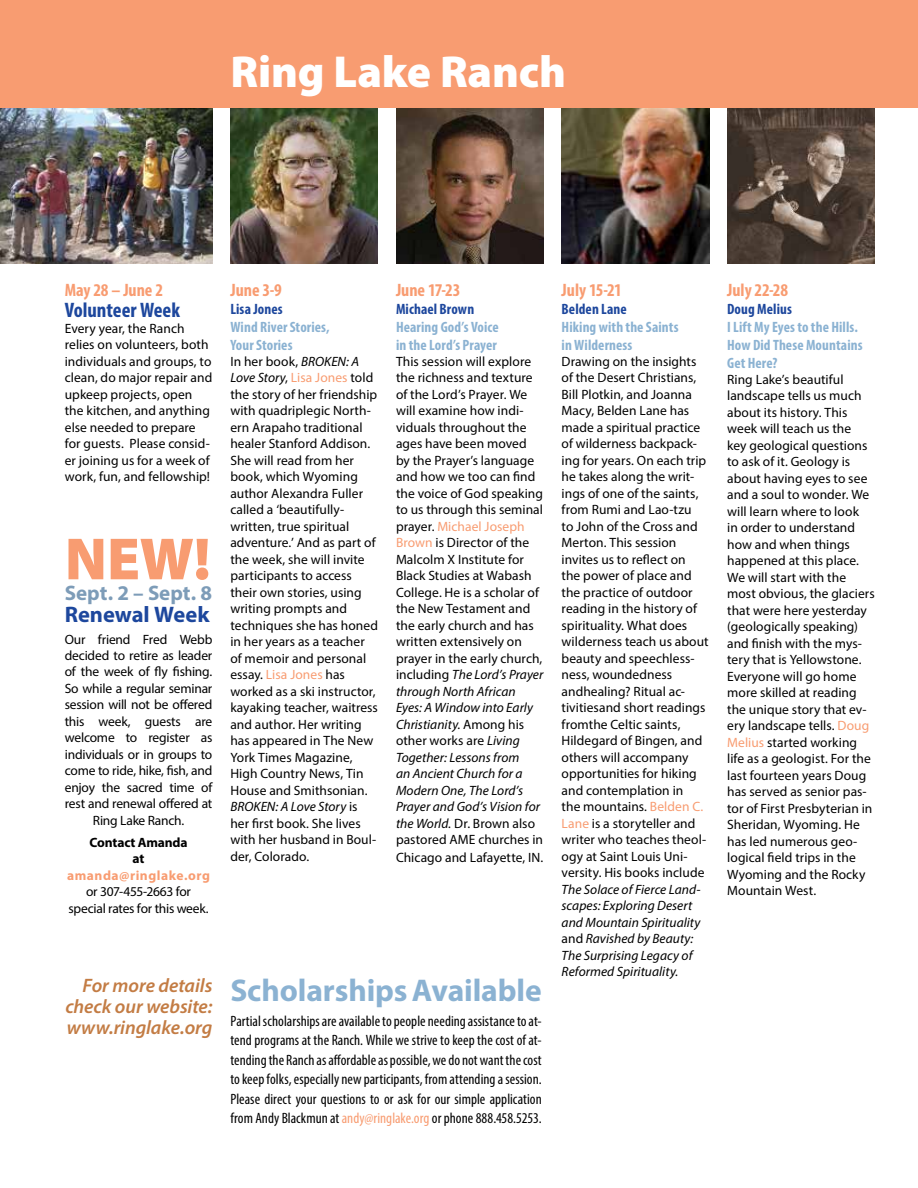
<style>
.page{position:relative;width:918px;height:1188px;background:#fff}
.page>*{position:absolute;margin:0;border:0;box-sizing:border-box;transform-origin:0 0}
.t1{font:900 60px "Myriad Pro";color:#f89c71}
.t2{font:900 45px "Myriad Pro";letter-spacing:-.005em;color:#fff}
.t3{font:700 36px "Myriad Pro";letter-spacing:-.005em;color:#fff}
.t4{font:700 31.5px "Myriad Pro";letter-spacing:-.005em;color:#8bb2d2}
.t5{font:700 22.5px "Myriad Pro";letter-spacing:-.005em;color:#1d479d}
.t6{font:700 condensed 21px "Myriad Pro";color:#1d479d}
.t7{font:700 21px "Myriad Pro";color:#7d9cb8}
.t8{font:italic 600 19.5px/21px "Myriad Pro";letter-spacing:-.005em;color:#c37c44;text-align:justify}
.t9{font:700 condensed 18px "Myriad Pro";color:#f89c71}
.t10{font:condensed 15px/19.5px "Myriad Pro";letter-spacing:.005em;color:#000;text-align:justify}
.t11{font:700 condensed 15px/18px "Myriad Pro";letter-spacing:.005em;color:#8bb2d2}
.t12{font:700 condensed 15px "Myriad Pro";letter-spacing:.005em;color:#1d479d}
.t13{font:13.5px/16.5px "Myriad Pro";letter-spacing:.005em;color:#000}
.t14{font:13.5px/16.5px "Myriad Pro";letter-spacing:-.015em;color:#000;text-align:center}
.t15{font:italic 13.5px/16.5px "Myriad Pro";letter-spacing:.005em;color:#000}
.t16{font:13.5px/16.5px "Myriad Pro";letter-spacing:-.02em;color:#000;text-align:center}
.t17{font:700 13.5px "Myriad Pro";letter-spacing:.04em;color:#f89c71}
.t18{font:700 13.5px/16.5px "Myriad Pro";letter-spacing:-.01em;color:#000;text-align:center}
.s1{font-style:italic}
.s2{color:#f89c71}
.s3{font-style:normal}
</style>
<div class="page">
<img style="left:230px;top:108px;width:148px;height:156px">
<img style="left:727px;top:108px;width:148px;height:156px">
<img style="left:396px;top:108px;width:148px;height:156px">
<img style="left:0;top:108px;width:212px;height:156px">
<img style="left:562px;top:108px;width:147px;height:156px">
<div style="left:0;top:0;width:918px;height:108px;background:#f89c71"></div>
<h3 class="t3" style="left:230px;top:35px;width:262px">Ring Lake Ranch</h3>
<h2 class="t2" style="left:230px;top:42px;width:337px">Ring Lake Ranch</h2>
<h3 class="t9" style="left:65px;top:278px;width:100px">May 28 – June 2</h3>
<h3 class="t6" style="left:65px;top:296px;width:117px">Volunteer Week</h3>
<p class="t13" style="left:65px;top:320px;width:149px">Every year, the Ranch relies on volunteers, both individuals and groups, to clean, do major repair and upkeep projects, open the kitchen, and anything else needed to prepare for guests. Please consid&shy;er joining us for a week of work, fun, and fellowship!</p>
<h1 class="t1" style="left:65px;top:519px;width:147px">NEW!</h1>
<h3 class="t7" style="left:65px;top:579px;width:149px">Sept. 2 – Sept. 8</h3>
<h3 class="t5" style="left:65px;top:599px;width:146px">Renewal Week</h3>
<p class="t14" style="left:65px;top:631px;width:149px">Our friend Fred Webb decided to retire as leader of the week of fly fishing.<br>So while a regular seminar session will not be offered this week, guests are welcome to register as individuals or in groups to come to ride, hike, fish, and enjoy the sacred time of rest and renewal offered at<br>Ring Lake Ranch.</p>
<p class="t18" style="left:90px;top:834px;width:100px">Contact Amanda at</p>
<p class="t17" style="left:67px;top:867px;width:144px">amanda@ringlake.org</p>
<p class="t16" style="left:68px;top:883px;width:142px">or 307-455-2663 for special rates for this week.</p>
<h3 class="t9" style="left:230px;top:278px;width:53px">June 3-9</h3>
<p class="t12" style="left:230px;top:299px;width:54px">Lisa Jones</p>
<p class="t11" style="left:230px;top:317px;width:101px">Wind River Stories,<br>Your Stories</p>
<p class="t13" style="left:230px;top:353px;width:149px">In her book, <span class="s1">BROKEN: A<br>Love Story</span>, <span class="s2">Lisa Jones</span> told the story of her friendship with quadriplegic North&shy;ern Arapaho traditional healer Stanford Addison.<br>She will read from her book, which Wyoming author Alexandra Fuller called a ‘beautifully&shy;written, true spiritual adventure.’ And as part of the week, she will invite participants to access their own stories, using writing prompts and techniques she has honed in her years as a teacher of memoir and personal essay. <span class="s2">Lisa Jones</span> has worked as a ski instructor, kayaking teacher, waitress and author. Her writing has appeared in The New<br>York Times Magazine,<br>High Country News, Tin<br>House and Smithsonian.<br><span class="s1">BROKEN: A Love Story</span> is her first book. She lives with her husband in Boul&shy;der, Colorado.</p>
<h3 class="t9" style="left:396px;top:278px;width:66px">June 17-23</h3>
<p class="t12" style="left:396px;top:299px;width:80px">Michael Brown</p>
<p class="t11" style="left:396px;top:317px;width:104px">Hearing God’s Voice in the Lord’s Prayer</p>
<p class="t13" style="left:396px;top:353px;width:149px">This session will explore the richness and texture of the Lord’s Prayer. We will examine how indi&shy;viduals throughout the ages have been moved by the Prayer’s language and how we too can find the voice of God speaking to us through this seminal prayer. <span class="s2">Michael Joseph<br>Brown</span> is Director of the<br>Malcolm X Institute for<br>Black Studies at Wabash<br>College. He is a scholar of the New Testament and the early church and has written extensively on prayer in the early church, including <span class="s1">The Lord’s Prayer through North African<br>Eyes: A Window into Early<br>Christianity.</span> Among his other works are <span class="s1">Living<br>Together: Lessons from<br>an Ancient Church for a<br>Modern One, The Lord’s<br>Prayer and God’s Vision for the World.</span> Dr. Brown also pastored AME churches in</p>
<p class="t13" style="left:396px;top:849px;width:149px">Chicago and Lafayette, IN.</p>
<h3 class="t8" style="left:65px;top:974px;width:149px;text-indent:17px">For more details check our website: www.ringlake.org</h3>
<h3 class="t4" style="left:230px;top:970px;width:313px">Scholarships Available</h3>
<p class="t10" style="left:230px;top:1011px;width:313px">Partial scholarships are available to people needing assistance to at&shy;tend programs at the Ranch. While we strive to keep the cost of at&shy;tending the Ranch as affordable as possible, we do not want the cost to keep folks, especially new participants, from attending a session.<br>Please direct your questions to or ask for our simple application from Andy Blackmun at <span class="s2">andy@ringlake.org</span> or phone 888.458.5253.</p>
<h3 class="t9" style="left:562px;top:278px;width:62px">July 15-21</h3>
<p class="t12" style="left:562px;top:299px;width:67px">Belden Lane</p>
<p class="t11" style="left:562px;top:317px;width:119px">Hiking with the Saints in Wilderness</p>
<p class="t13" style="left:562px;top:353px;width:149px">Drawing on the insights of the Desert Christians,<br>Bill Plotkin, and Joanna<br>Macy, Belden Lane has made a spiritual practice of wilderness backpack&shy;ing for years. On each trip he takes along the writ&shy;ings of one of the saints, from Rumi and Lao-tzu<br>to John of the Cross and<br>Merton. This session invites us to reflect on<br>the power of place and the practice of outdoor reading in the history of spirituality. What does wilderness teach us about beauty and speechless&shy;ness, woundedness andhealing? Ritual ac&shy;tivitiesand short readings fromthe Celtic saints,<br>Hildegard of Bingen, and others will accompany opportunities for hiking and contemplation in<br>the mountains. <span class="s2">Belden C.<br>Lane</span> is a storyteller and writer who teaches theol&shy;ogy at Saint Louis Uni&shy;versity. His books include</p>
<p class="t15" style="left:562px;top:881px;width:140px">The Solace of Fierce Land&shy;scapes: Exploring Desert and Mountain Spirituality <span class="s3">and</span> Ravished by Beauty:<br>The Surprising Legacy of<br>Reformed Spirituality.</p>
<h3 class="t9" style="left:727px;top:278px;width:62px">July 22-28</h3>
<p class="t12" style="left:727px;top:299px;width:66px">Doug Melius</p>
<p class="t11" style="left:727px;top:317px;width:137px">I Lift My Eyes to the Hills.<br>How Did These Mountains<br>Get Here?</p>
<p class="t13" style="left:727px;top:371px;width:149px">Ring Lake’s beautiful landscape tells us much about its history. This week will teach us the<br>key geological questions to ask of it. Geology is about having eyes to see and a soul to wonder. We will learn where to look<br>in order to understand how and when things happened at this place.<br>We will start with the most obvious, the glaciers that were here yesterday (geologically speaking) and finish with the mys&shy;tery that is Yellowstone.<br>Everyone will go home more skilled at reading the unique story that ev&shy;ery landscape tells. <span class="s2">Doug<br>Melius</span> started working life as a geologist. For the last fourteen years Doug has served as senior pas&shy;tor of First Presbyterian in<br>Sheridan, Wyoming. He has led numerous geo&shy;logical field trips in the<br>Wyoming and the Rocky<br>Mountain West.</p>
</div>
